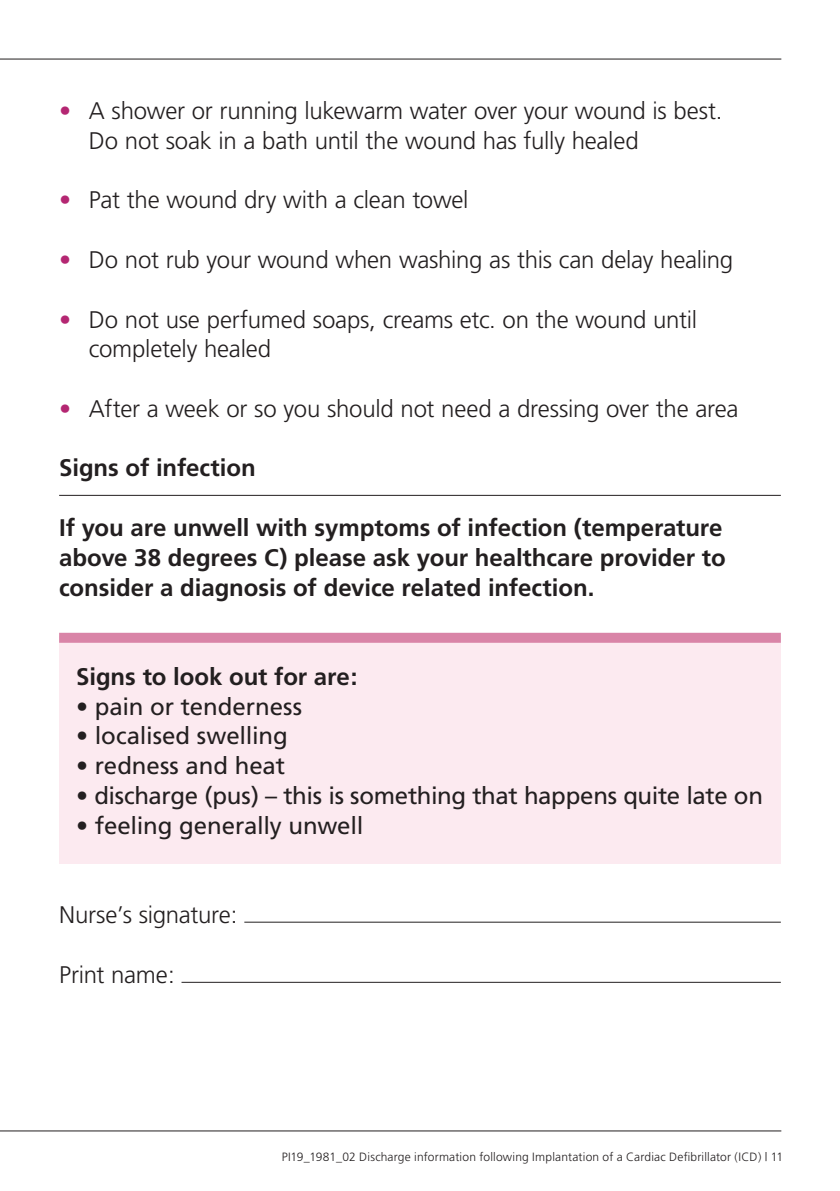
<style>
.page{position:relative;width:840px;height:1191px;background:#fff}
.page>*{position:absolute;margin:0;border:0;box-sizing:border-box;transform-origin:0 0}
.t1{font:300 24px/29.8px "Frutiger";letter-spacing:-.01em;color:#231f20}
.t2{font:700 24px/29.8px "Frutiger";letter-spacing:-.005em;color:#231f20}
.t3{font:24px "Frutiger";letter-spacing:-.01em;color:#231f20}
.t4{font:300 12px "Frutiger";letter-spacing:.015em;color:#231f20}
.s1{color:#b42672}
</style>
<div class="page">
<hr style="left:0;top:59px;width:780px;height:1px;background:#231f20">
<hr style="left:0;top:1130px;width:780px;height:1px;background:#231f20">
<hr style="left:59px;top:495px;width:721px;height:1px;background:#231f20">
<div style="left:59px;top:636px;width:721px;height:227px;background:#fceaf0"></div>
<div style="left:59px;top:633px;width:721px;height:10px;background:#d984a7"></div>
<hr style="left:244px;top:921px;width:536px;height:1px;background:#231f20">
<hr style="left:181px;top:982px;width:599px;height:1px;background:#231f20">
<p class="t1" style="left:89px;top:96px;width:634px;text-indent:-30px"><span class="s1">•</span> A shower or running lukewarm water over your wound is best.<br>Do not soak in a bath until the wound has fully healed</p>
<p class="t1" style="left:59px;top:185px;width:410px"><span class="s1">•</span> Pat the wound dry with a clean towel</p>
<p class="t1" style="left:59px;top:245px;width:675px"><span class="s1">•</span> Do not rub your wound when washing as this can delay healing</p>
<p class="t1" style="left:89px;top:304px;width:609px;text-indent:-30px"><span class="s1">•</span> Do not use perfumed soaps, creams etc. on the wound until completely healed</p>
<p class="t1" style="left:59px;top:393px;width:680px"><span class="s1">•</span> After a week or so you should not need a dressing over the area</p>
<p class="t2" style="left:59px;top:453px;width:198px">Signs of infection</p>
<p class="t2" style="left:59px;top:512px;width:667px">If you are unwell with symptoms of infection (temperature above 38 degrees C) please ask your healthcare provider to consider a diagnosis of device related infection.</p>
<p class="t2" style="left:76px;top:661px;width:283px">Signs to look out for are:</p>
<p class="t3" style="left:76px;top:692px;width:227px">• pain or tenderness</p>
<p class="t3" style="left:76px;top:722px;width:213px">• localised swelling</p>
<p class="t3" style="left:76px;top:751px;width:210px">• redness and heat</p>
<p class="t3" style="left:76px;top:781px;width:688px">• discharge (pus) – this is something that happens quite late on</p>
<p class="t3" style="left:76px;top:811px;width:288px">• feeling generally unwell</p>
<p class="t1" style="left:59px;top:899px;width:180px">Nurse’s signature:</p>
<p class="t1" style="left:59px;top:959px;width:117px">Print name:</p>
<p class="t4" style="left:281px;top:1150px;width:434px">PI19_1981_02 Discharge information following Implantation of a Cardiac Defibri llator</p>
<p class="t4" style="left:738px;top:1150px;width:46px">(ICD)| 11</p>
</div>
